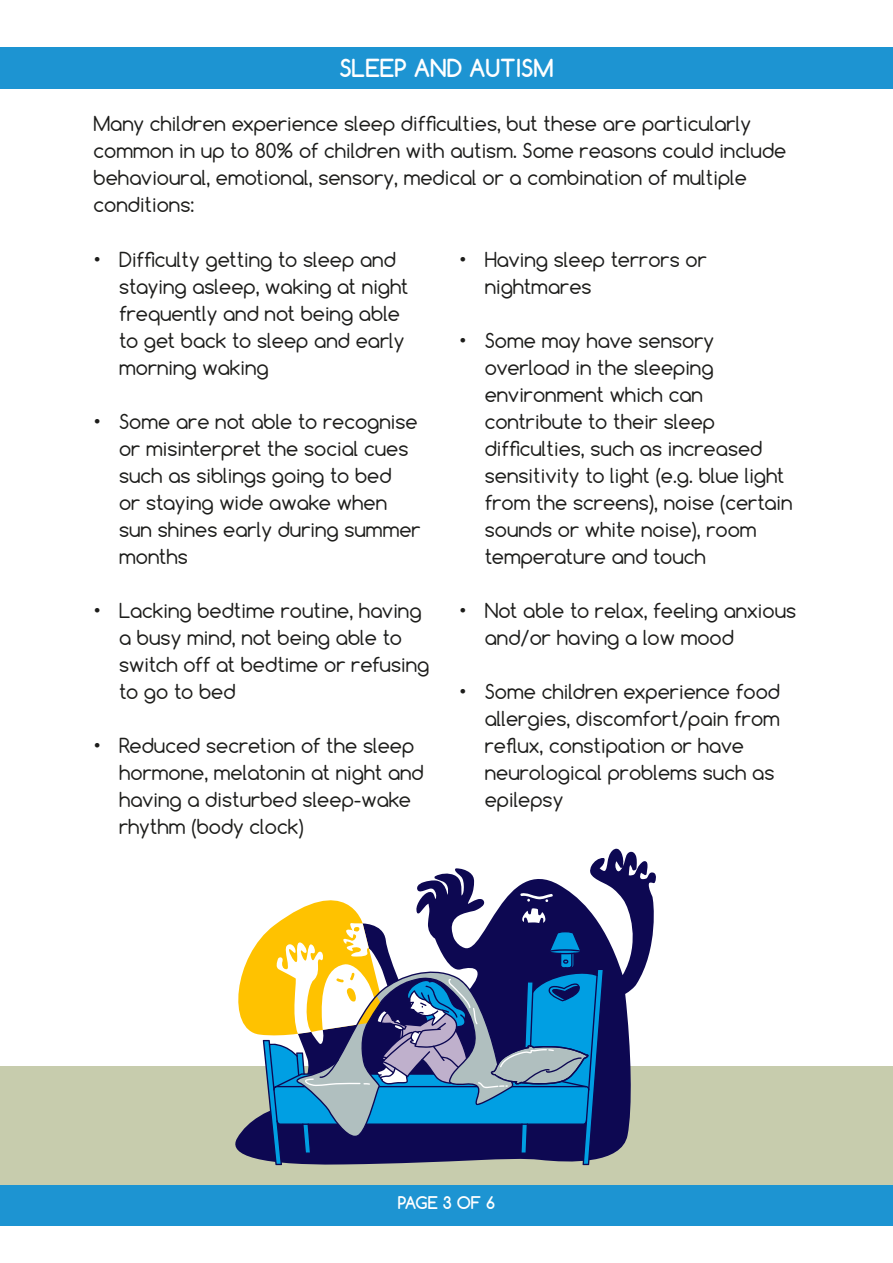
<style>
.page{position:relative;width:893px;height:1263px;background:#fff}
.page>*{position:absolute;margin:0;border:0;box-sizing:border-box;transform-origin:0 0}
.t1{font:700 23.4px "Comfortaa";color:#fff}
.t2{font:19.5px/27px "Comfortaa";color:#1d1d1b}
.t3{font:700 16.5px "Comfortaa";letter-spacing:-.025em;color:#fff}
</style>
<div class="page">
<div style="left:0;top:47px;width:893px;height:41px;background:#1d94d2"></div>
<div style="left:0;top:1184px;width:893px;height:41px;background:#1d94d2"></div>
<div style="left:0;top:1066px;width:893px;height:118px;background:#c7ccad"></div>
<svg style="left:276px;top:848px;width:380px;height:318px"></svg>
<svg style="left:235px;top:870px;width:369px;height:295px"></svg>
<p class="t1" style="left:339px;top:53px;width:215px">SLEEP AND AUTISM</p>
<p class="t2" style="left:94px;top:109px;width:694px">Many children experience sleep difficulties, but these are particularly common in up to 80% of children with autism. Some reasons could include behavioural, emotional, sensory, medical or a combination of multiple conditions:</p>
<p class="t2" style="left:119px;top:245px;width:291px;text-indent:-26px">• Difficulty getting to sleep and staying asleep, waking at night frequently and not being able to get back to sleep and early morning waking</p>
<p class="t2" style="left:119px;top:407px;width:303px;text-indent:-26px">• Some are not able to recognise or misinterpret the social cues such as siblings going to bed<br>or staying wide awake when sun shines early during summer months</p>
<p class="t2" style="left:119px;top:596px;width:312px;text-indent:-26px">• Lacking bedtime routine, having a busy mind, not being able to switch off at bedtime or refusing to go to bed</p>
<p class="t2" style="left:119px;top:732px;width:306px;text-indent:-26px">• Reduced secretion of the sleep hormone, melatonin at night and having a disturbed sleep-wake rhythm (body clock)</p>
<p class="t2" style="left:485px;top:246px;width:224px;text-indent:-26px">• Having sleep terrors or nightmares</p>
<p class="t2" style="left:485px;top:327px;width:309px;text-indent:-26px">• Some may have sensory overload in the sleeping environment which can contribute to their sleep difficulties, such as increased sensitivity to light (e.g. blue light from the screens), noise (certain sounds or white noise), room temperature and touch</p>
<p class="t2" style="left:485px;top:597px;width:313px;text-indent:-26px">• Not able to relax, feeling anxious and/or having a low mood</p>
<p class="t2" style="left:485px;top:678px;width:297px;text-indent:-26px">• Some children experience food allergies, discomfort/pain from reflux, constipation or have neurological problems such as epilepsy</p>
<p class="t3" style="left:398px;top:1192px;width:99px">PAGE 3 OF 6</p>
</div>
